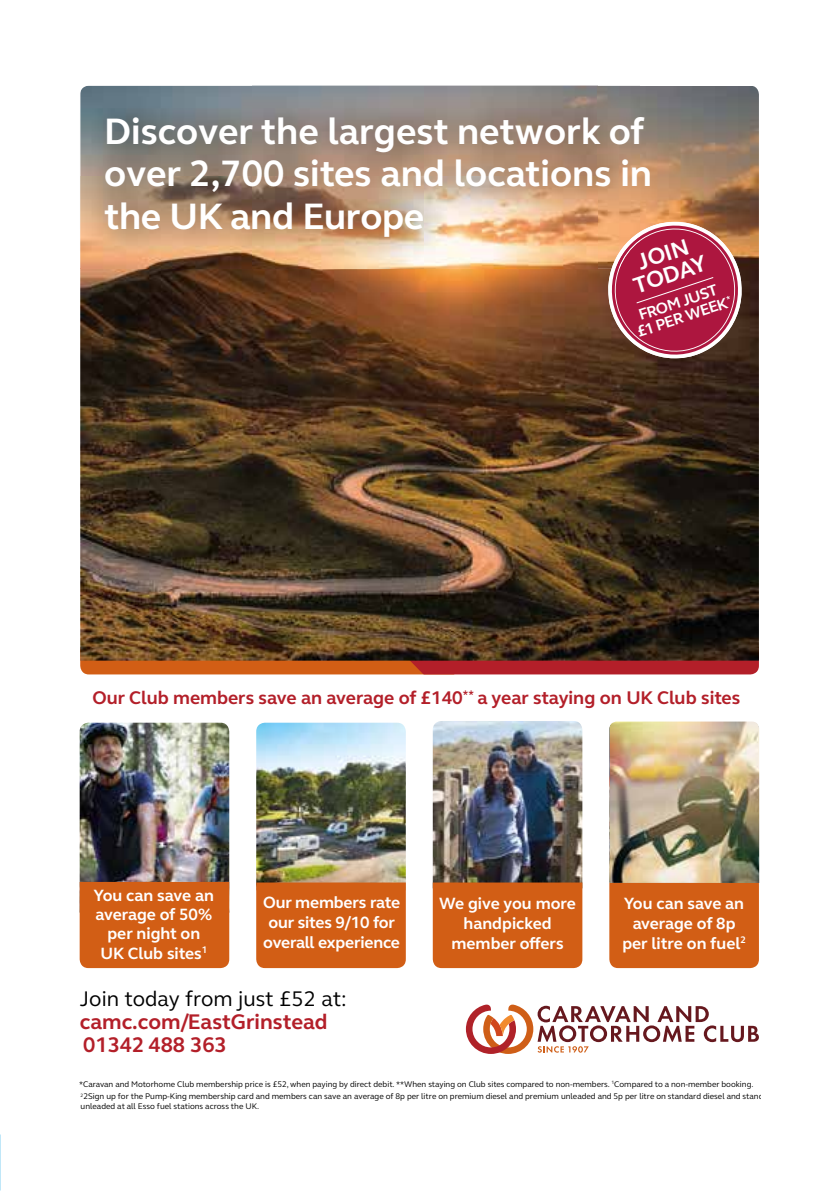
<style>
.page{position:relative;width:840px;height:1191px;background:#fff}
.page>*{position:absolute;margin:0;border:0;box-sizing:border-box;transform-origin:0 0}
.t1{font:700 37.8px/42.6px "FS Elliot";color:#fff}
.t2{font:700 23.4px/21.4px "FS Elliot";color:#fff;text-align:center}
.t3{font:700 21.6px/23.4px "FS Elliot";color:#b31f29}
.t4{font:21.6px "FS Elliot";color:#000}
.t5{font:700 18.8px "FS Elliot";color:#b31f29}
.t6{font:700 16.8px/20.2px "FS Elliot";letter-spacing:-.01em;color:#fff;text-align:center}
.t7{font:700 15.8px/15.4px "FS Elliot";color:#fff;text-align:center}
.t8{font:8.4px/12.6px "FS Elliot";color:#000}
</style>
<div class="page">
<svg style="left:80px;top:660px;width:678px;height:14px;background:#bc3d1f"></svg>
<img style="left:80px;top:86px;width:678px;height:574px">
<svg style="left:604px;top:218px;width:140px;height:144px;background:#a63a4d"></svg>
<svg style="left:465px;top:1004px;width:293px;height:50px"></svg>
<img style="left:80px;top:86px;width:559px;height:182px">
<img style="left:611px;top:232px;width:28px;height:36px">
<img style="left:618px;top:240px;width:21px;height:28px">
<img style="left:635px;top:253px;width:4px;height:14px">
<img style="left:432px;top:721px;width:150px;height:161px">
<div style="left:432px;top:882px;width:150px;height:86px;background:#d25e15"></div>
<img style="left:256px;top:722px;width:149px;height:160px">
<div style="left:256px;top:882px;width:149px;height:86px;background:#d25e15"></div>
<img style="left:80px;top:722px;width:149px;height:160px">
<div style="left:80px;top:882px;width:149px;height:86px;background:#d25e15"></div>
<div style="left:609px;top:883px;width:149px;height:85px;background:#d25e15"></div>
<img style="left:609px;top:721px;width:149px;height:162px">
<h1 class="t1" style="left:104px;top:109px;width:549px">Discover the largest network of over 2,700 sites and locations in the UK and Europe</h1>
<h2 class="t2" style="left:623px;top:255px;width:77px;rotate:-18deg">JOIN<br>TODAY</h2>
<h3 class="t7" style="left:629px;top:309px;width:101px;rotate:-18deg">FROM JUST £1 PER WEEK<sup>*</sup></h3>
<h3 class="t5" style="left:92px;top:685px;width:649px">Our Club members save an average of £140<sup>**</sup> a year staying on UK Club sites</h3>
<h3 class="t6" style="left:94px;top:885px;width:121px;line-height:19.4px">You can save an average of 50% per night on<br>UK Club sites<sup>1</sup></h3>
<h3 class="t4" style="left:80px;top:984px;width:268px">Join today from just £52 at:</h3>
<h3 class="t3" style="left:80px;top:1009px;width:249px">camc.com/EastGrinstead<br>01342 488 363</h3>
<p class="t8" style="left:79px;top:1077px;width:698px">*Caravan and Motorhome Club membership price is £52, when paying by direct debit. **When staying on Club sites compared to non-members. <sup>1</sup>Compared to a non-member booking.<br><sup>2</sup>2Sign up for the Pump-King membership card and members can save an average of 8p per litre on premium diesel and premium unleaded and 5p per litre on standard diesel and standard</p>
<p class="t8" style="left:81px;top:1099px;width:180px">unleaded at all Esso fuel stations across the UK.</p>
<h3 class="t6" style="left:263px;top:891px;width:138px">Our members rate our sites 9/10 for overall experience</h3>
<h3 class="t6" style="left:439px;top:892px;width:138px">We give you more handpicked member o-ers</h3>
<h3 class="t6" style="left:622px;top:892px;width:125px">You can save an average of 8p per litre on fuel<sup>2</sup></h3>
</div>
